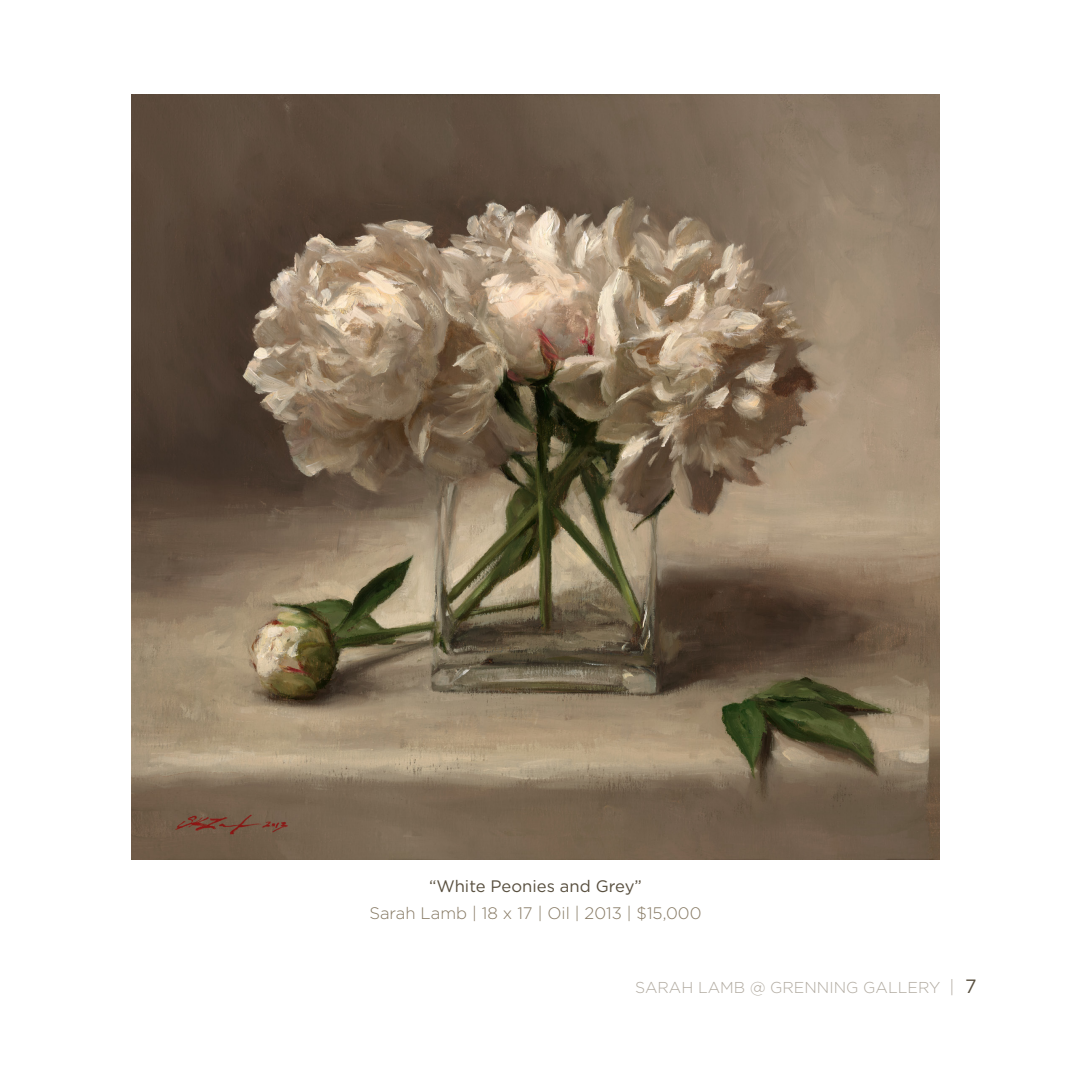
<style>
.page{position:relative;width:1071px;height:1071px;background:#fff}
.page>*{position:absolute;margin:0;border:0;box-sizing:border-box;transform-origin:0 0}
.t1{font:300 16.62px "Gotham";color:#867963}
.t2{font:16.62px "Gotham";color:#595040}
.t3{font:300 15.75px "Gotham";color:#b1aaa0}
.s1{font-size:17.5px}
.s2{font-weight:400;font-size:19.25px;color:#595040}
</style>
<div class="page">
<img style="left:131px;top:95px;width:809px;height:764px">
<p class="t2" style="left:429px;top:876px;width:214px">“White Peonies and Grey”</p>
<p class="t1" style="left:369px;top:902px;width:334px">Sarah Lamb | 18 x 17 | Oil | 2013 | $15,000</p>
<p class="t3" style="left:635px;top:978px;width:343px">SARAH LAMB @ GRENNING GALLERY <span class="s1">|</span> <span class="s2">7</span></p>
</div>
